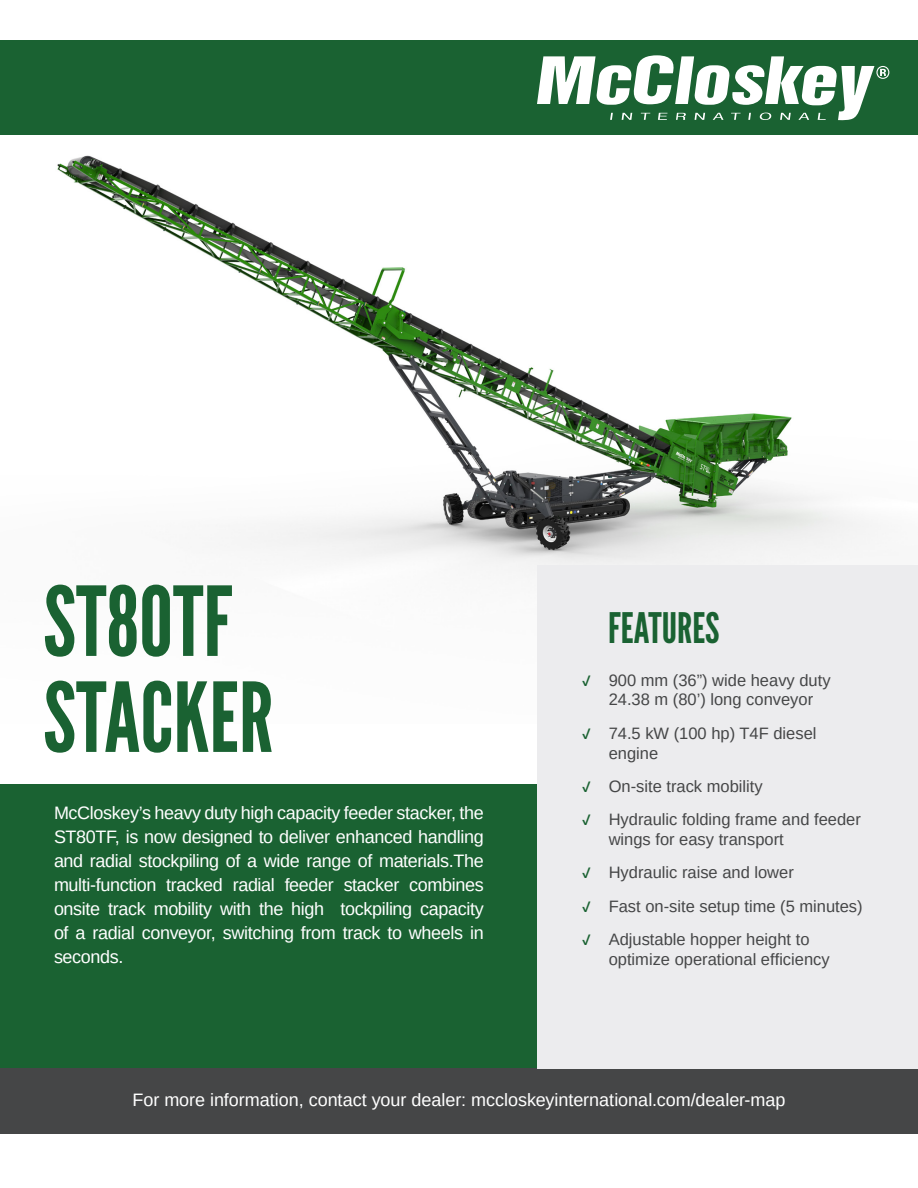
<style>
.page{position:relative;width:918px;height:1188px;background:#fff}
.page>*{position:absolute;margin:0;border:0;box-sizing:border-box;transform-origin:0 0}
.Heading{font:96px "League Gothic";color:#1a6232}
.SubHead{font:42px "League Gothic";color:#1a6232}
.Main{font:18px/24px "Arimo";letter-spacing:-.005em;color:#fff;text-align:justify}
.t1{font:16.5px/19.8px "Arimo";color:#454647}
.s1{font-family:"Interstate";font-size:15px;color:#1a6232}
</style>
<div class="page">
<img style="left:57px;top:155px;width:815px;height:419px">
<div style="left:0;top:40px;width:918px;height:95px;background:#1a6232"></div>
<svg style="left:537px;top:55px;width:352px;height:65px"></svg>
<div style="left:0;top:784px;width:537px;height:285px;background:#1a6232"></div>
<div style="left:0;top:1069px;width:918px;height:65px;background:#454647"></div>
<div style="left:537px;top:565px;width:381px;height:504px;background:#ececee"></div>
<p class="Heading" style="left:43px;top:565px;width:191px">ST80TF</p>
<p class="Heading" style="left:43px;top:661px;width:232px">STACKER</p>
<p class="Main" style="left:54px;top:801px;width:431px">McCloskey’s heavy duty high capacity feeder stacker, the ST80TF, is now designed to deliver enhanced handling and radial stockpiling of a wide range of materials.The multi-function tracked radial feeder stacker combines onsite track mobility with the high tockpiling capacity of a radial conveyor, switching from track to wheels in seconds.</p>
<p class="SubHead" style="left:608px;top:603px;width:113px">FEATURES</p>
<p class="t1" style="left:582px;top:670px;width:250px;text-align:center"><span class="s1">√</span> 900 mm (36”) wide heavy duty<br>24.38 m (80’) long conveyor</p>
<p class="t1" style="left:609px;top:723px;width:209px;text-indent:-27px"><span class="s1">√</span> 74.5 kW (100 hp) T4F diesel engine</p>
<p class="t1" style="left:582px;top:776px;width:183px"><span class="s1">√</span> On-site track mobility</p>
<p class="t1" style="left:609px;top:810px;width:254px;text-indent:-27px"><span class="s1">√</span> Hydraulic folding frame and feeder wings for easy transport</p>
<p class="t1" style="left:582px;top:863px;width:214px"><span class="s1">√</span> Hydraulic raise and lower</p>
<p class="t1" style="left:582px;top:896px;width:283px"><span class="s1">√</span> Fast on-site setup time (5 minutes)</p>
<p class="t1" style="left:609px;top:929px;width:223px;text-indent:-27px"><span class="s1">√</span> Adjustable hopper height to optimize operational efficiency</p>
<p class="Main" style="left:132px;top:1088px;width:655px">For more information, contact your dealer: mccloskeyinternational.com/dealer-map</p>
</div>
